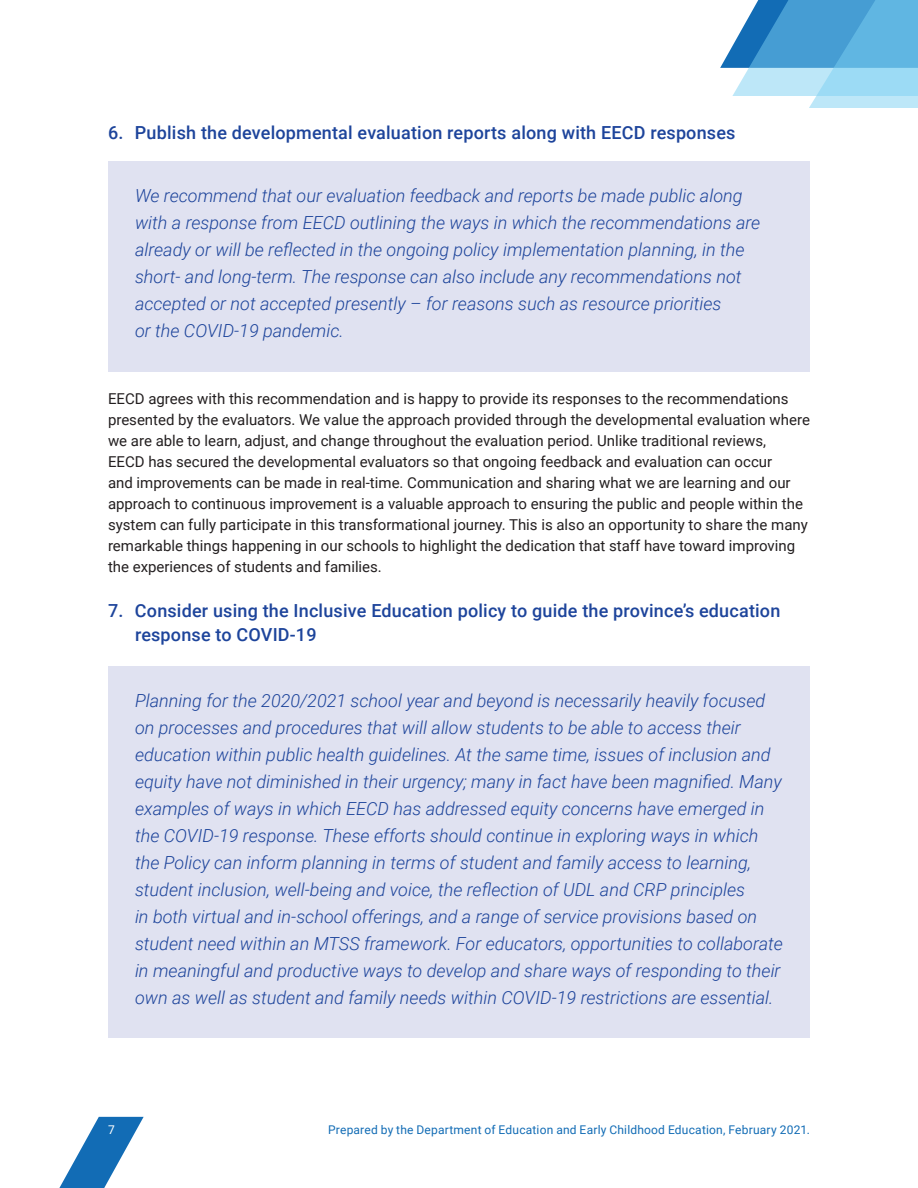
<style>
.page{position:relative;width:918px;height:1188px;background:#fff}
.page>*{position:absolute;margin:0;border:0;box-sizing:border-box;transform-origin:0 0}
._04_Sidebar{font:italic 300 18px/27px "Roboto";color:#1d449b}
._01_Header_3{font:500 18px/24px "Roboto";letter-spacing:.01em;color:#1d449b}
._02_Body{font:15px/21px "Roboto";color:#231f20}
.t1{font:12px "Roboto";letter-spacing:.015em;color:#126cb5}
.t2{font:12px "Roboto";color:#fff}
</style>
<div class="page">
<svg style="left:59px;top:1117px;width:85px;height:71px"></svg>
<svg style="left:720px;top:0;width:198px;height:108px;background:#7fbfe3"></svg>
<div style="left:108px;top:161px;width:702px;height:211px;background:#e0e2f1"></div>
<div style="left:108px;top:666px;width:702px;height:372px;background:#e0e2f1"></div>
<p class="_01_Header_3" style="left:108px;top:120px;width:629px">6. Publish the developmental evaluation reports along with EECD responses</p>
<p class="_04_Sidebar" style="left:135px;top:181px;width:627px">We recommend that our evaluation feedback and reports be made public along with a response from EECD outlining the ways in which the recommendations are already or will be reflected in the ongoing policy implementation planning, in the short- and long-term. The response can also include any recommendations not accepted or not accepted presently – for reasons such as resource priorities<br>or the COVID-19 pandemic.</p>
<p class="_02_Body" style="left:108px;top:388px;width:703px">EECD agrees with this recommendation and is happy to provide its responses to the recommendations presented by the evaluators. We value the approach provided through the developmental evaluation where we are able to learn, adjust, and change throughout the evaluation period. Unlike traditional reviews,<br>EECD has secured the developmental evaluators so that ongoing feedback and evaluation can occur<br>and improvements can be made in real-time. Communication and sharing what we are learning and our approach to continuous improvement is a valuable approach to ensuring the public and people within the system can fully participate in this transformational journey. This is also an opportunity to share the many remarkable things happening in our schools to highlight the dedication that staff have toward improving the experiences of students and families.</p>
<p class="_01_Header_3" style="left:135px;top:597px;width:647px;text-indent:-27px">7. Consider using the Inclusive Education policy to guide the province’s education response to COVID-19</p>
<p class="_04_Sidebar" style="left:135px;top:686px;width:649px">Planning for the 2020/2021 school year and beyond is necessarily heavily focused on processes and procedures that will allow students to be able to access their education within public health guidelines. At the same time, issues of inclusion and equity have not diminished in their urgency; many in fact have been magnified. Many examples of ways in which EECD has addressed equity concerns have emerged in the COVID-19 response. These efforts should continue in exploring ways in which the Policy can inform planning in terms of student and family access to learning, student inclusion, well-being and voice, the reflection of UDL and CRP principles<br>in both virtual and in-school offerings, and a range of service provisions based on student need within an MTSS framework. For educators, opportunities to collaborate in meaningful and productive ways to develop and share ways of responding to their own as well as student and family needs within COVID-19 restrictions are essential.</p>
<p class="t2" style="left:108px;top:1121px;width:8px">7</p>
<p class="t1" style="left:328px;top:1121px;width:483px">Prepared by the Department of Education and Early Childhood Education, February 2021.</p>
</div>
